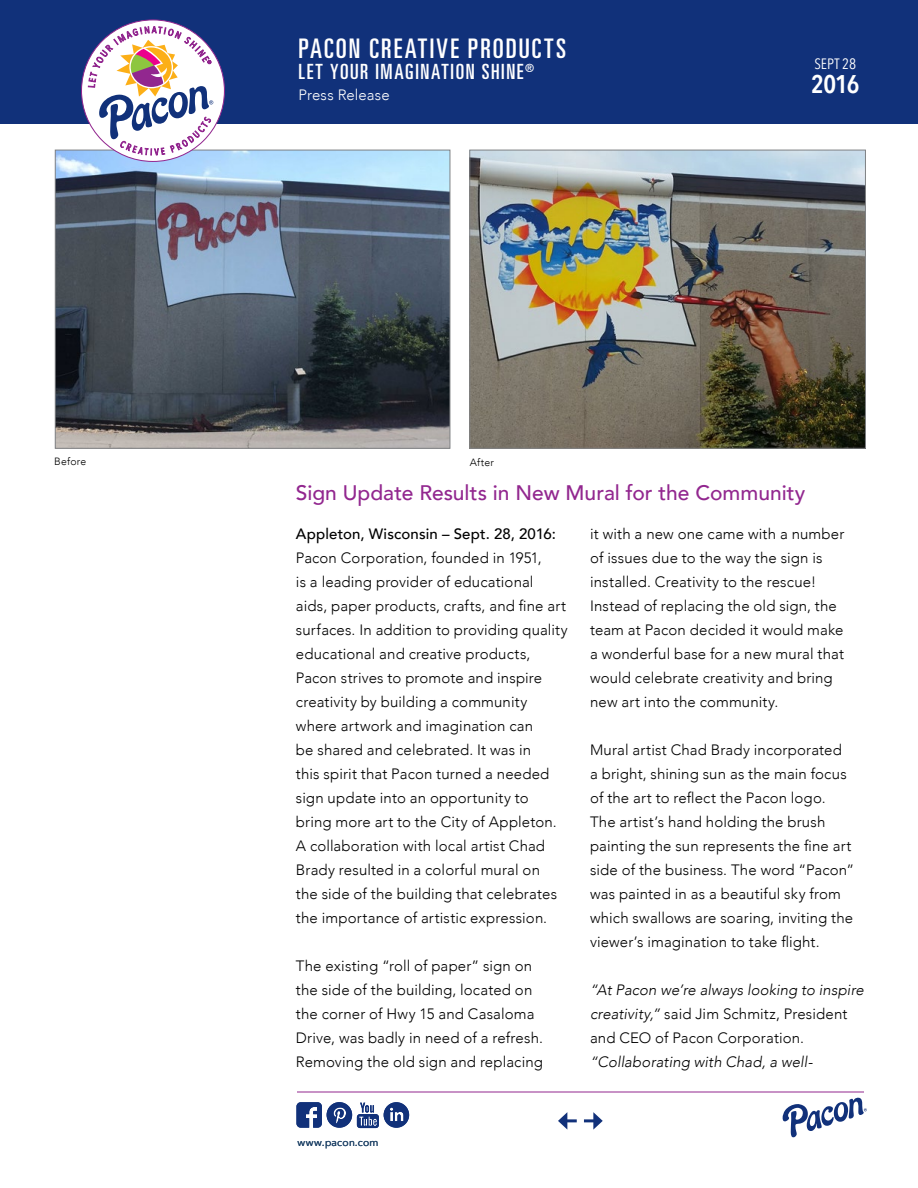
<style>
.page{position:relative;width:918px;height:1188px;background:#fff}
.page>*{position:absolute;margin:0;border:0;box-sizing:border-box;transform-origin:0 0}
.t1{font:ultra-condensed 27px "Univers LT Std";letter-spacing:.08em;color:#fff}
.t2{font:600 25.5px "Avenir Next Condensed";color:#fff}
.t3{font:500 21px "Avenir";color:#92278f}
.t4{font:ultra-condensed 21px "Univers LT Std";letter-spacing:.075em;color:#fff}
.t5{font:300 15px/24px "Avenir";letter-spacing:.01em;color:#000}
.t6{font:500 15px "Avenir";letter-spacing:.01em;color:#000}
.t7{font:italic 300 15px "Avenir";letter-spacing:.005em;color:#000}
.t8{font:300 15px "Avenir";letter-spacing:.005em;color:#fff}
.t9{font:15px "Avenir Next Condensed";color:#fff}
.t10{font:10.5px "Avenir";letter-spacing:.02em;color:#1c4065}
.t11{font:300 10.5px "Avenir";letter-spacing:.02em;color:#000}
.s1{font-style:italic}
</style>
<div class="page">
<div style="left:0;top:0;width:918px;height:123px;background:#11317a"></div>
<hr style="left:297px;top:1092px;width:567px;height:1px;background:#92278f">
<svg style="left:558px;top:1112px;width:19px;height:18px"></svg>
<svg style="left:584px;top:1112px;width:19px;height:18px"></svg>
<svg style="left:296px;top:1102px;width:113px;height:26px"></svg>
<img style="left:57px;top:152px;width:391px;height:295px">
<div style="left:55px;top:150px;width:395px;height:299px;border:1px solid #808285"></div>
<img style="left:471px;top:152px;width:393px;height:295px">
<div style="left:469px;top:150px;width:397px;height:299px;border:1px solid #808285"></div>
<svg style="left:81px;top:19px;width:144px;height:143px"></svg>
<svg style="left:783px;top:1098px;width:84px;height:40px"></svg>
<h1 class="t1" style="left:298px;top:33px;width:269px">PACON CREATIVE PRODUCTS</h1>
<h3 class="t4" style="left:298px;top:60px;width:237px">LET YOUR IMAGINATION SHINE<sup>®</sup></h3>
<p class="t8" style="left:298px;top:86px;width:93px">Press Release</p>
<p class="t9" style="left:814px;top:51px;width:43px">SEPT 28</p>
<h2 class="t2" style="left:811px;top:62px;width:50px">2016</h2>
<p class="t11" style="left:54px;top:455px;width:34px">Before</p>
<p class="t11" style="left:470px;top:456px;width:26px">After</p>
<h3 class="t3" style="left:296px;top:474px;width:511px">Sign Update Results in New Mural for the Community</h3>
<p class="t6" style="left:296px;top:521px;width:261px">Appleton, Wisconsin – Sept. 28, 2016:</p>
<p class="t5" style="left:296px;top:546px;width:273px">Pacon Corporation, founded in 1951,<br>is a leading provider of educational aids, paper products, crafts, and fine art surfaces. In addition to providing quality educational and creative products, Pacon strives to promote and inspire creativity by building a community where artwork and imagination can<br>be shared and celebrated. It was in<br>this spirit that Pacon turned a needed sign update into an opportunity to bring more art to the City of Appleton.<br>A collaboration with local artist Chad Brady resulted in a colorful mural on<br>the side of the building that celebrates the importance of artistic expression.</p>
<p class="t5" style="left:296px;top:954px;width:249px">The existing “roll of paper” sign on the side of the building, located on the corner of Hwy 15 and Casaloma Drive, was badly in need of a refresh.<br>Removing the old sign and replacing</p>
<p class="t5" style="left:590px;top:522px;width:256px">it with a new one came with a number of issues due to the way the sign is installed. Creativity to the rescue!<br>Instead of replacing the old sign, the team at Pacon decided it would make a wonderful base for a new mural that would celebrate creativity and bring new art into the community.</p>
<p class="t5" style="left:590px;top:738px;width:266px">Mural artist Chad Brady incorporated<br>a bright, shining sun as the main focus of the art to reflect the Pacon logo.<br>The artist’s hand holding the brush painting the sun represents the fine art side of the business. The word “Pacon” was painted in as a beautiful sky from which swallows are soaring, inviting the viewer’s imagination to take flight.</p>
<p class="t5" style="left:590px;top:978px;width:275px"><span class="s1">“At Pacon we’re always looking to inspire creativity,”</span> said Jim Schmitz, President and CEO of Pacon Corporation.</p>
<p class="t7" style="left:590px;top:1053px;width:224px">“Collaborating with Chad, a well-</p>
<p class="t10" style="left:298px;top:1134px;width:82px">www.pacon.com</p>
</div>
